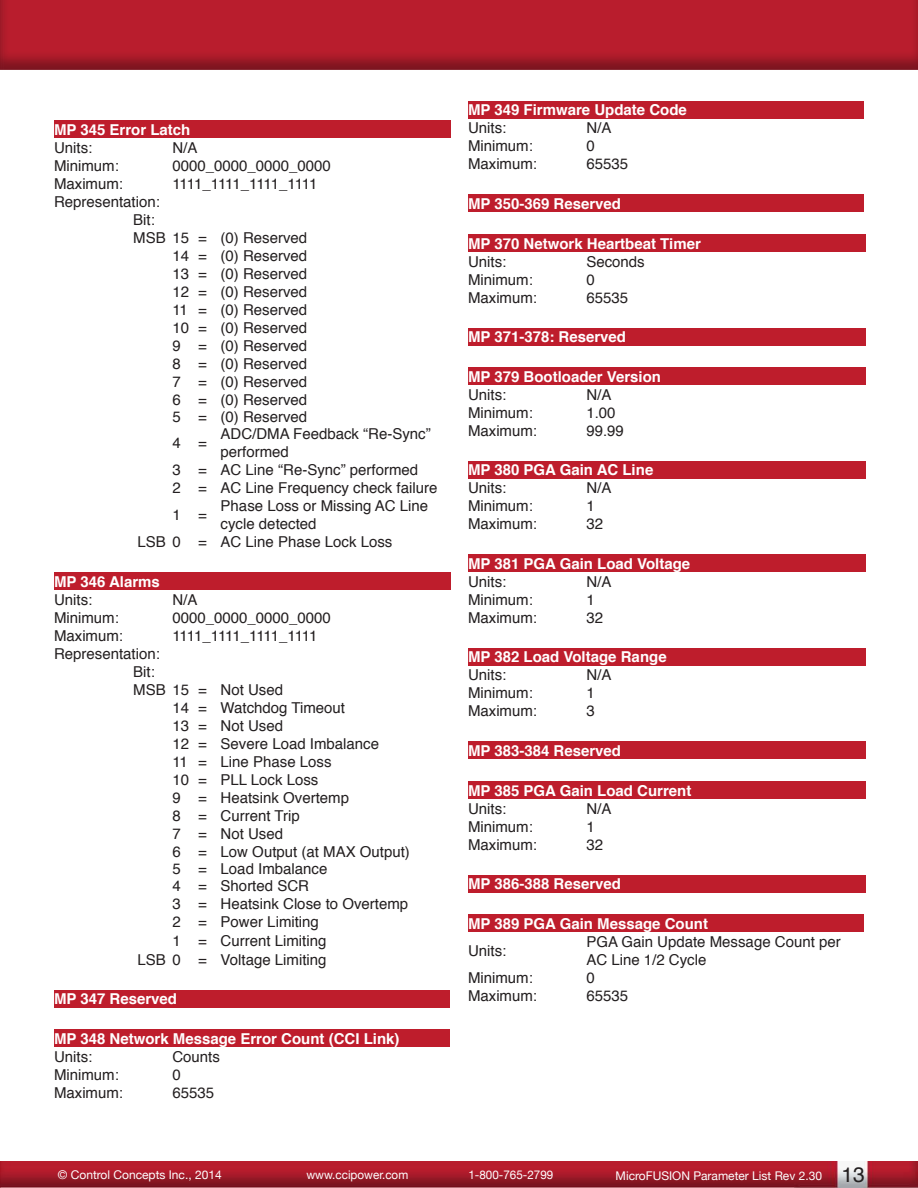
<style>
.page{position:relative;width:918px;height:1188px;background:#fff}
.page>*{position:absolute;margin:0;border:0;box-sizing:border-box;transform-origin:0 0}
.t1{font:15px/18px "Helvetica";color:#231f20}
.t2{font:700 15px "Helvetica";color:#fff}
.t3{font:15px "Helvetica";letter-spacing:-.075em;color:#231f20}
.t4{font:12px "Helvetica Neue";color:#fff}
.s1{font-family:"Helvetica";font-size:21px;color:#231f20}
</style>
<div class="page">
<img style="left:1px;top:1161px;width:917px;height:27px">
<svg style="left:0;top:1161px;width:1px;height:27px"></svg>
<img style="left:0;top:0;width:918px;height:70px">
<div style="left:54px;top:120px;width:396px;height:18px;background:#be1d2c"></div>
<div style="left:54px;top:572px;width:396px;height:18px;background:#be1d2c"></div>
<div style="left:54px;top:990px;width:396px;height:18px;background:#be1d2c"></div>
<div style="left:54px;top:1029px;width:396px;height:18px;background:#be1d2c"></div>
<div style="left:468px;top:101px;width:396px;height:18px;background:#be1d2c"></div>
<div style="left:468px;top:194px;width:396px;height:18px;background:#be1d2c"></div>
<div style="left:468px;top:234px;width:398px;height:18px;background:#be1d2c"></div>
<div style="left:468px;top:328px;width:398px;height:17px;background:#be1d2c"></div>
<div style="left:468px;top:367px;width:398px;height:18px;background:#be1d2c"></div>
<div style="left:468px;top:461px;width:398px;height:18px;background:#be1d2c"></div>
<div style="left:468px;top:554px;width:398px;height:18px;background:#be1d2c"></div>
<div style="left:468px;top:648px;width:398px;height:18px;background:#be1d2c"></div>
<div style="left:468px;top:741px;width:398px;height:18px;background:#be1d2c"></div>
<div style="left:468px;top:781px;width:398px;height:18px;background:#be1d2c"></div>
<div style="left:468px;top:875px;width:398px;height:18px;background:#be1d2c"></div>
<div style="left:468px;top:914px;width:396px;height:18px;background:#be1d2c"></div>
<p class="t2" style="left:54px;top:118px;width:138px">MP 345 Error Latch</p>
<p class="t1" style="left:54px;top:139px;width:40px">Units:</p>
<p class="t1" style="left:172px;top:139px;width:27px">N/A</p>
<p class="t1" style="left:54px;top:157px;width:66px">Minimum:</p>
<p class="t1" style="left:172px;top:157px;width:160px">0000_0000_0000_0000</p>
<p class="t1" style="left:54px;top:175px;width:71px">Maximum:</p>
<p class="t3" style="left:172px;top:172px;width:147px">1111_1111_1111_1111</p>
<p class="t1" style="left:54px;top:193px;width:107px">Representation:</p>
<p class="t1" style="left:133px;top:211px;width:23px">Bit:</p>
<p class="t1" style="left:133px;top:229px;width:176px">MSB 15 = (0) Reserved</p>
<p class="t1" style="left:172px;top:247px;width:136px">14 = (0) Reserved</p>
<p class="t1" style="left:172px;top:265px;width:136px">13 = (0) Reserved</p>
<p class="t1" style="left:172px;top:283px;width:136px">12 = (0) Reserved</p>
<p class="t1" style="left:172px;top:301px;width:136px">11 = (0) Reserved</p>
<p class="t1" style="left:172px;top:319px;width:136px">10 = (0) Reserved</p>
<p class="t1" style="left:172px;top:337px;width:136px">9 = (0) Reserved</p>
<p class="t1" style="left:172px;top:355px;width:136px">8 = (0) Reserved</p>
<p class="t1" style="left:172px;top:373px;width:136px">7 = (0) Reserved</p>
<p class="t1" style="left:172px;top:391px;width:136px">6 = (0) Reserved</p>
<p class="t1" style="left:172px;top:408px;width:136px">5 = (0) Reserved</p>
<p class="t1" style="left:172px;top:434px;width:36px">4 =</p>
<p class="t1" style="left:221px;top:425px;width:212px">ADC/DMA Feedback “Re-Sync”</p>
<p class="t1" style="left:221px;top:443px;width:70px">performed</p>
<p class="t1" style="left:172px;top:461px;width:247px">3 = AC Line “Re-Sync” performed</p>
<p class="t1" style="left:172px;top:479px;width:266px">2 = AC Line Frequency check failure</p>
<p class="t1" style="left:172px;top:506px;width:36px">1 =</p>
<p class="t1" style="left:221px;top:497px;width:209px">Phase Loss or Missing AC Line</p>
<p class="t1" style="left:221px;top:515px;width:97px">cycle detected</p>
<p class="t1" style="left:137px;top:533px;width:256px">LSB 0 = AC Line Phase Lock Loss</p>
<p class="t2" style="left:54px;top:569px;width:107px">MP 346 Alarms</p>
<p class="t1" style="left:54px;top:591px;width:40px">Units:</p>
<p class="t1" style="left:172px;top:591px;width:27px">N/A</p>
<p class="t1" style="left:54px;top:609px;width:66px">Minimum:</p>
<p class="t1" style="left:172px;top:609px;width:160px">0000_0000_0000_0000</p>
<p class="t1" style="left:54px;top:627px;width:71px">Maximum:</p>
<p class="t3" style="left:172px;top:624px;width:147px">1111_1111_1111_1111</p>
<p class="t1" style="left:54px;top:645px;width:107px">Representation:</p>
<p class="t1" style="left:133px;top:663px;width:23px">Bit:</p>
<p class="t1" style="left:133px;top:681px;width:151px">MSB 15 = Not Used</p>
<p class="t1" style="left:172px;top:699px;width:174px">14 = Watchdog Timeout</p>
<p class="t1" style="left:172px;top:717px;width:112px">13 = Not Used</p>
<p class="t1" style="left:172px;top:735px;width:208px">12 = Severe Load Imbalance</p>
<p class="t1" style="left:172px;top:753px;width:161px">11 = Line Phase Loss</p>
<p class="t1" style="left:172px;top:771px;width:148px">10 = PLL Lock Loss</p>
<p class="t1" style="left:172px;top:789px;width:178px">9 = Heatsink Overtemp</p>
<p class="t1" style="left:172px;top:807px;width:129px">8 = Current Trip</p>
<p class="t1" style="left:172px;top:825px;width:112px">7 = Not Used</p>
<p class="t1" style="left:172px;top:843px;width:239px">6 = Low Output (at MAX Output)</p>
<p class="t1" style="left:172px;top:860px;width:156px">5 = Load Imbalance</p>
<p class="t1" style="left:172px;top:877px;width:138px">4 = Shorted SCR</p>
<p class="t1" style="left:172px;top:895px;width:237px">3 = Heatsink Close to Overtemp</p>
<p class="t1" style="left:172px;top:913px;width:148px">2 = Power Limiting</p>
<p class="t1" style="left:172px;top:932px;width:156px">1 = Current Limiting</p>
<p class="t1" style="left:137px;top:951px;width:191px">LSB 0 = Voltage Limiting</p>
<p class="t2" style="left:54px;top:987px;width:125px">MP 347 Reserved</p>
<p class="t2" style="left:54px;top:1027px;width:347px">MP 348 Network Message Error Count (CCI Link)</p>
<p class="t1" style="left:54px;top:1048px;width:40px">Units:</p>
<p class="t1" style="left:172px;top:1048px;width:49px">Counts</p>
<p class="t1" style="left:54px;top:1066px;width:66px">Minimum:</p>
<p class="t1" style="left:172px;top:1066px;width:10px">0</p>
<p class="t1" style="left:54px;top:1084px;width:71px">Maximum:</p>
<p class="t1" style="left:172px;top:1084px;width:43px">65535</p>
<p class="t2" style="left:468px;top:98px;width:220px">MP 349 Firmware Update Code</p>
<p class="t1" style="left:468px;top:120px;width:40px">Units:</p>
<p class="t1" style="left:586px;top:120px;width:27px">N/A</p>
<p class="t1" style="left:468px;top:138px;width:66px">Minimum:</p>
<p class="t1" style="left:586px;top:138px;width:10px">0</p>
<p class="t1" style="left:468px;top:156px;width:71px">Maximum:</p>
<p class="t1" style="left:586px;top:156px;width:43px">65535</p>
<p class="t2" style="left:468px;top:192px;width:155px">MP 350-369 Reserved</p>
<p class="t2" style="left:468px;top:231px;width:234px">MP 370 Network Heartbeat Timer</p>
<p class="t1" style="left:468px;top:253px;width:40px">Units:</p>
<p class="t1" style="left:586px;top:253px;width:60px">Seconds</p>
<p class="t1" style="left:468px;top:271px;width:66px">Minimum:</p>
<p class="t1" style="left:586px;top:271px;width:10px">0</p>
<p class="t1" style="left:468px;top:289px;width:71px">Maximum:</p>
<p class="t1" style="left:586px;top:289px;width:43px">65535</p>
<p class="t2" style="left:468px;top:325px;width:160px">MP 371-378: Reserved</p>
<p class="t2" style="left:468px;top:364px;width:195px">MP 379 Bootloader Version</p>
<p class="t1" style="left:468px;top:386px;width:40px">Units:</p>
<p class="t1" style="left:586px;top:386px;width:27px">N/A</p>
<p class="t1" style="left:468px;top:404px;width:66px">Minimum:</p>
<p class="t1" style="left:586px;top:404px;width:31px">1.00</p>
<p class="t1" style="left:468px;top:422px;width:71px">Maximum:</p>
<p class="t1" style="left:586px;top:422px;width:39px">99.99</p>
<p class="t2" style="left:468px;top:458px;width:187px">MP 380 PGA Gain AC Line</p>
<p class="t1" style="left:468px;top:479px;width:40px">Units:</p>
<p class="t1" style="left:586px;top:479px;width:27px">N/A</p>
<p class="t1" style="left:468px;top:497px;width:66px">Minimum:</p>
<p class="t1" style="left:586px;top:497px;width:10px">1</p>
<p class="t1" style="left:468px;top:515px;width:71px">Maximum:</p>
<p class="t1" style="left:586px;top:515px;width:18px">32</p>
<p class="t2" style="left:468px;top:551px;width:224px">MP 381 PGA Gain Load Voltage</p>
<p class="t1" style="left:468px;top:573px;width:40px">Units:</p>
<p class="t1" style="left:586px;top:573px;width:27px">N/A</p>
<p class="t1" style="left:468px;top:591px;width:66px">Minimum:</p>
<p class="t1" style="left:586px;top:591px;width:10px">1</p>
<p class="t1" style="left:468px;top:609px;width:71px">Maximum:</p>
<p class="t1" style="left:586px;top:609px;width:18px">32</p>
<p class="t2" style="left:468px;top:645px;width:200px">MP 382 Load Voltage Range</p>
<p class="t1" style="left:468px;top:667px;width:40px">Units:</p>
<p class="t1" style="left:586px;top:667px;width:27px">N/A</p>
<p class="t1" style="left:468px;top:685px;width:66px">Minimum:</p>
<p class="t1" style="left:586px;top:685px;width:10px">1</p>
<p class="t1" style="left:468px;top:703px;width:71px">Maximum:</p>
<p class="t1" style="left:586px;top:703px;width:10px">3</p>
<p class="t2" style="left:468px;top:739px;width:155px">MP 383-384 Reserved</p>
<p class="t2" style="left:468px;top:778px;width:225px">MP 385 PGA Gain Load Current</p>
<p class="t1" style="left:468px;top:800px;width:40px">Units:</p>
<p class="t1" style="left:586px;top:800px;width:27px">N/A</p>
<p class="t1" style="left:468px;top:818px;width:66px">Minimum:</p>
<p class="t1" style="left:586px;top:818px;width:10px">1</p>
<p class="t1" style="left:468px;top:836px;width:71px">Maximum:</p>
<p class="t1" style="left:586px;top:836px;width:18px">32</p>
<p class="t2" style="left:468px;top:872px;width:155px">MP 386-388 Reserved</p>
<p class="t2" style="left:468px;top:911px;width:242px">MP 389 PGA Gain Message Count</p>
<p class="t1" style="left:468px;top:942px;width:40px">Units:</p>
<p class="t1" style="left:586px;top:933px;width:256px">PGA Gain Update Message Count per<br>AC Line 1/2 Cycle</p>
<p class="t1" style="left:468px;top:969px;width:66px">Minimum:</p>
<p class="t1" style="left:586px;top:969px;width:10px">0</p>
<p class="t1" style="left:468px;top:987px;width:71px">Maximum:</p>
<p class="t1" style="left:586px;top:987px;width:43px">65535</p>
<p class="t4" style="left:58px;top:1166px;width:165px">© Control Concepts Inc., 2014</p>
<p class="t4" style="left:306px;top:1166px;width:103px">www.ccipower.com</p>
<p class="t4" style="left:468px;top:1166px;width:86px">1-800-765-2799</p>
<p class="t4" style="left:616px;top:1167px;width:251px">MicroFUSION Parameter List Rev 2.30 <span class="s1">13</span></p>
</div>
